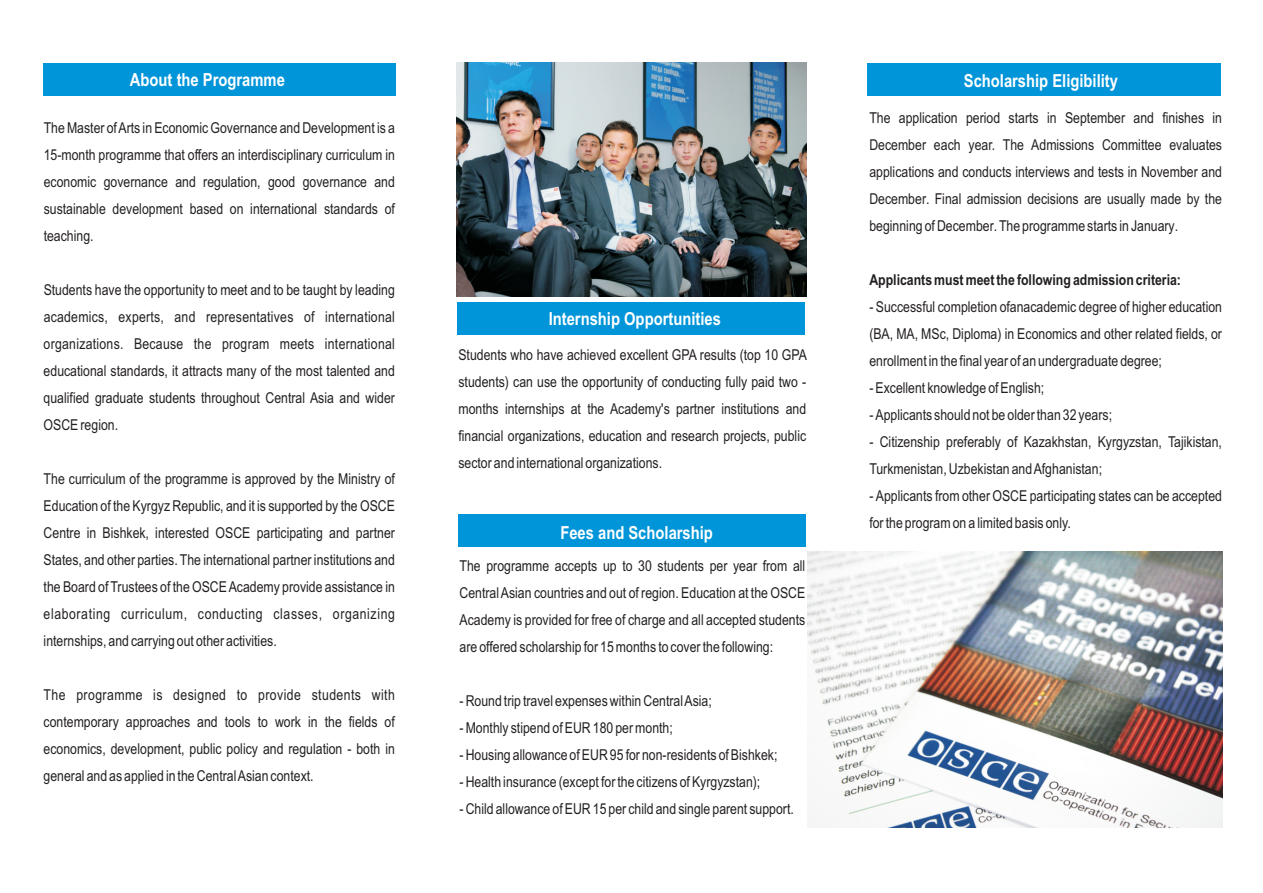
<style>
.page{position:relative;width:1263px;height:893px;background:#fff}
.page>*{position:absolute;margin:0;border:0;box-sizing:border-box;transform-origin:0 0}
.t1{font:700 18px "Arial Narrow";color:#fff}
.t2{font:15px/27px "Arial Narrow";color:#231f20;text-align:justify}
.t3{font:700 15px "Arial Narrow";color:#231f20}
</style>
<div class="page">
<div style="left:43px;top:64px;width:352px;height:32px;background:#0095d9"></div>
<div style="left:457px;top:302px;width:347px;height:32px;background:#0095d9"></div>
<div style="left:458px;top:514px;width:348px;height:32px;background:#0095d9"></div>
<div style="left:867px;top:63px;width:353px;height:32px;background:#0095d9"></div>
<img style="left:808px;top:551px;width:414px;height:276px">
<img style="left:457px;top:63px;width:350px;height:233px">
<p class="t1" style="left:130px;top:73px;width:156px">About the Programme</p>
<p class="t2" style="left:44px;top:115px;width:353px">The Master of Arts in Economic Governance and Development is a 15-month programme that offers an interdisciplinary curriculum in economic governance and regulation, good governance and sustainable development based on international standards of teaching.</p>
<p class="t2" style="left:44px;top:277px;width:353px">Students have the opportunity to meet and to be taught by leading academics, experts, and representatives of international organizations. Because the program meets international educational standards, it attracts many of the most talented and qualified graduate students throughout Central Asia and wider OSCE region.</p>
<p class="t2" style="left:44px;top:466px;width:353px">The curriculum of the programme is approved by the Ministry of Education of the Kyrgyz Republic, and it is supported by the OSCE Centre in Bishkek, interested OSCE participating and partner States, and other parties. The international partner institutions and the Board of Trustees of the OSCE Academy provide assistance in elaborating curriculum, conducting classes, organizing internships, and carrying out other activities.</p>
<p class="t2" style="left:44px;top:682px;width:353px">The programme is designed to provide students with contemporary approaches and tools to work in the fields of economics, development, public policy and regulation - both in general and as applied in the Central Asian context.</p>
<p class="t1" style="left:549px;top:312px;width:174px">Internship Opportunities</p>
<p class="t2" style="left:458px;top:343px;width:350px">Students who have achieved excellent GPA results (top 10 GPA students) can use the opportunity of conducting fully paid two - months internships at the Academy's partner institutions and financial organizations, education and research projects, public sector and international organizations.</p>
<p class="t1" style="left:560px;top:526px;width:154px">Fees and Scholarship</p>
<p class="t2" style="left:459px;top:554px;width:347px">The programme accepts up to 30 students per year from all Central Asian countries and out of region. Education at the OSCE Academy is provided for free of charge and all accepted students are offered scholarship for 15 months to cover the following:</p>
<p class="t2" style="left:459px;top:689px;width:254px">- Round trip travel expenses within Central Asia;</p>
<p class="t2" style="left:459px;top:716px;width:215px">- Monthly stipend of EUR 180 per month;</p>
<p class="t2" style="left:459px;top:743px;width:319px">- Housing allowance of EUR 95 for non-residents of Bishkek;</p>
<p class="t2" style="left:459px;top:770px;width:302px">- Health insurance (except for the citizens of Kyrgyzstan);</p>
<p class="t2" style="left:459px;top:797px;width:336px">- Child allowance of EUR 15 per child and single parent support.</p>
<p class="t1" style="left:964px;top:74px;width:156px">Scholarship Eligibility</p>
<p class="t2" style="left:869px;top:106px;width:354px">The application period starts in September and finishes in December each year. The Admissions Committee evaluates applications and conducts interviews and tests in November and December. Final admission decisions are usually made by the beginning of December. The programme starts in January.</p>
<p class="t3" style="left:869px;top:274px;width:313px">Applicants must meet the following admission criteria:</p>
<p class="t2" style="left:869px;top:295px;width:354px">- Successful completion ofanacademic degree of higher education (BA, MA, MSc, Diploma) in Economics and other related fields, or enrollment in the final year of an undergraduate degree;</p>
<p class="t2" style="left:869px;top:376px;width:177px">- Excellent knowledge of English;</p>
<p class="t2" style="left:869px;top:403px;width:244px">- Applicants should not be older than 32 years;</p>
<p class="t2" style="left:869px;top:430px;width:354px">- Citizenship preferably of Kazakhstan, Kyrgyzstan, Tajikistan,<br>Turkmenistan, Uzbekistan and Afghanistan;</p>
<p class="t2" style="left:869px;top:484px;width:354px">- Applicants from other OSCE participating states can be accepted for the programon a limited basis only.</p>
</div>
